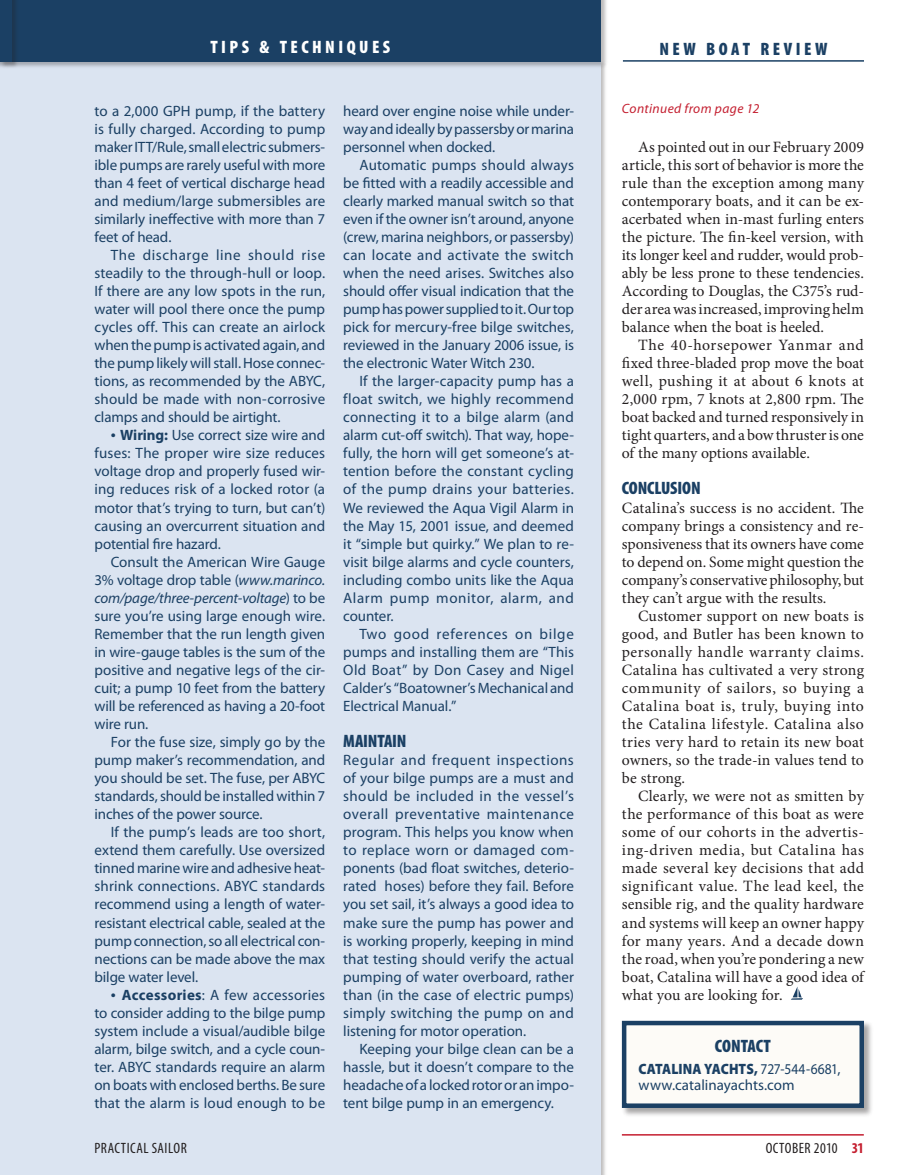
<style>
.page{position:relative;width:918px;height:1175px;background:#fff}
.page>*{position:absolute;margin:0;border:0;box-sizing:border-box;transform-origin:0 0}
.t1{font:900 condensed 18px "Myriad Pro";color:#1b4064}
.t2{font:900 condensed 18px "Myriad Pro";letter-spacing:.19em;color:#fff}
.t3{font:900 condensed 18px "Myriad Pro";letter-spacing:.195em;color:#1b4064}
.t4{font:15.75px/18px "Minion Pro";color:#231f20;text-align:justify}
.t5{font:15px/18px "Myriad Pro";letter-spacing:-.005em;color:#1b4064;text-align:justify}
.t6{font:15px/16px "Myriad Pro";letter-spacing:-.005em;color:#1b4064;scale:.9 1}
.t7{font:condensed 15px "Myriad Pro";letter-spacing:.03em;color:#231f20}
.t8{font:italic 13.5px "Myriad Pro";letter-spacing:.03em;color:#c41f30}
.s1{font-size:18px}
.s2{font-weight:700}
.s3{font-style:italic}
.s4{font-weight:900}
.s5{font-weight:700;color:#c41f30}
</style>
<div class="page">
<hr style="left:623px;top:60px;width:241px;height:2px;background:#1b4064">
<div style="left:0;top:62px;width:600px;height:1112px;background:#dbe4f1"></div>
<div style="left:0;top:0;width:608px;height:69px;background:#231f20;opacity:.3"></div>
<div style="left:0;top:0;width:601px;height:62px;background:#1b4064"></div>
<hr style="left:622px;top:1134px;width:242px;height:1px;background:#c41f30">
<div style="left:0;top:0;width:20px;height:69px;background:#231f20;opacity:.3"></div>
<div style="left:0;top:0;width:12px;height:62px;background:#1b4064"></div>
<div style="left:620px;top:1019px;width:254px;height:99px;background:#231f20;opacity:.4"></div>
<div style="left:624px;top:1023px;width:238px;height:82px;background:#fdfbf7"></div>
<div style="left:622px;top:1020px;width:242px;height:87px;border:4px solid #1b4064"></div>
<svg style="left:791px;top:986px;width:12px;height:13px"></svg>
<p class="t2" style="left:210px;top:35px;width:181px">TIPS &amp; TECHNIQUES</p>
<p class="t3" style="left:659px;top:38px;width:169px">NEW BOAT REVIEW</p>
<p class="t5" style="left:94px;top:101px;width:232px">to a 2,000 GPH pump, if the battery is fully charged. According to pump maker ITT/Rule, small electric submers&shy;ible pumps are rarely useful with more than 4 feet of vertical discharge head and medium/large submersibles are similarly ineffective with more than 7 feet of head.</p>
<p class="t5" style="left:94px;top:246px;width:232px;text-indent:16px">The discharge line should rise steadily to the through-hull or loop.<br>If there are any low spots in the run, water will pool there once the pump cycles off. This can create an airlock when the pump is activated again, and the pump likely will stall. Hose connec&shy;tions, as recommended by the ABYC, should be made with non-corrosive clamps and should be airtight.</p>
<p class="t5" style="left:94px;top:426px;width:232px;text-indent:16px"><span class="s1">•</span> <span class="s2">Wiring:</span> Use correct size wire and fuses: The proper wire size reduces voltage drop and properly fused wir&shy;ing reduces risk of a locked rotor (a motor that’s trying to turn, but can’t) causing an overcurrent situation and potential fire hazard.</p>
<p class="t5" style="left:94px;top:552px;width:232px;text-indent:16px">Consult the American Wire Gauge 3% voltage drop table (<span class="s3">www.marinco. com/page/three-percent-voltage</span>) to be sure you’re using large enough wire.<br>Remember that the run length given in wire-gauge tables is the sum of the positive and negative legs of the cir&shy;cuit; a pump 10 feet from the battery will be referenced as having a 20-foot wire run.</p>
<p class="t5" style="left:94px;top:733px;width:232px;text-indent:16px">For the fuse size, simply go by the pump maker’s recommendation, and you should be set. The fuse, per ABYC standards, should be installed within 7 inches of the power source.</p>
<p class="t5" style="left:94px;top:823px;width:232px;text-indent:16px">If the pump’s leads are too short, extend them carefully. Use oversized tinned marine wire and adhesive heat&shy;shrink connections. ABYC standards recommend using a length of water&shy;resistant electrical cable, sealed at the pump connection, so all electrical con&shy;nections can be made above the max bilge water level.</p>
<p class="t5" style="left:94px;top:985px;width:232px;text-indent:16px"><span class="s1">•</span> <span class="s2">Accessories</span>: A few accessories to consider adding to the bilge pump system include a visual/audible bilge alarm, bilge switch, and a cycle coun&shy;ter. ABYC standards require an alarm on boats with enclosed berths. Be sure that the alarm is loud enough to be</p>
<p class="t8" style="left:622px;top:100px;width:139px">Continued from page 12</p>
<p class="t4" style="left:622px;top:138px;width:244px;text-indent:16px">As pointed out in our February 2009 article, this sort of behavior is more the rule than the exception among many contemporary boats, and it can be ex&shy;acerbated when in-mast furling enters the picture. The fin-keel version, with its longer keel and rudder, would prob&shy;ably be less prone to these tendencies.<br>According to Douglas, the C375’s rud&shy;der area was increased, improving helm balance when the boat is heeled.</p>
<p class="t4" style="left:622px;top:336px;width:244px;text-indent:16px">The 40-horsepower Yanmar and fixed three-bladed prop move the boat well, pushing it at about 6 knots at 2,000 rpm, 7 knots at 2,800 rpm. The boat backed and turned responsively in tight quarters, and a bow thruster is one of the many options available.</p>
<p class="t1" style="left:622px;top:477px;width:80px">CONCLUSION</p>
<p class="t4" style="left:622px;top:498px;width:244px">Catalina’s success is no accident. The company brings a consistency and re&shy;sponsiveness that its owners have come to depend on. Some might question the company’s conservative philosophy, but they can’t argue with the results.</p>
<p class="t4" style="left:622px;top:607px;width:244px;text-indent:16px">Customer support on new boats is good, and Butler has been known to personally handle warranty claims.<br>Catalina has cultivated a very strong community of sailors, so buying a Catalina boat is, truly, buying into the Catalina lifestyle. Catalina also tries very hard to retain its new boat owners, so the trade-in values tend to be strong.</p>
<p class="t4" style="left:622px;top:787px;width:244px;text-indent:16px">Clearly, we were not as smitten by the performance of this boat as were some of our cohorts in the advertis&shy;ing-driven media, but Catalina has made several key decisions that add significant value. The lead keel, the sensible rig, and the quality hardware and systems will keep an owner happy for many years. And a decade down the road, when you’re pondering a new boat, Catalina will have a good idea of what you are looking for.</p>
<p class="t5" style="left:343px;top:101px;width:232px">heard over engine noise while under&shy;way and ideally by passersby or marina personnel when docked.</p>
<p class="t5" style="left:343px;top:155px;width:232px;text-indent:16px">Automatic pumps should always be fitted with a readily accessible and clearly marked manual switch so that even if the owner isn’t around, anyone (crew, marina neighbors, or passersby) can locate and activate the switch when the need arises. Switches also should offer visual indication that the pump has power supplied to it. Our top pick for mercury-free bilge switches, reviewed in the January 2006 issue, is the electronic Water Witch 230.</p>
<p class="t5" style="left:343px;top:372px;width:232px;text-indent:16px">If the larger-capacity pump has a float switch, we highly recommend connecting it to a bilge alarm (and alarm cut-off switch). That way, hope&shy;fully, the horn will get someone’s at&shy;tention before the constant cycling of the pump drains your batteries.<br>We reviewed the Aqua Vigil Alarm in the May 15, 2001 issue, and deemed it “simple but quirky.” We plan to re&shy;visit bilge alarms and cycle counters, including combo units like the Aqua Alarm pump monitor, alarm, and counter.</p>
<p class="t5" style="left:343px;top:624px;width:232px;text-indent:16px">Two good references on bilge pumps and installing them are “This Old Boat” by Don Casey and Nigel Calder’s “Boatowner’s Mechanical and Electrical Manual.”</p>
<p class="t1" style="left:343px;top:729px;width:9px">MAINTAIN</p>
<p class="t5" style="left:343px;top:751px;width:232px">Regular and frequent inspections of your bilge pumps are a must and should be included in the vessel’s overall preventative maintenance program. This helps you know when to replace worn or damaged com&shy;ponents (bad float switches, deterio&shy;rated hoses) before they fail. Before you set sail, it’s always a good idea to make sure the pump has power and is working properly, keeping in mind that testing should verify the actual pumping of water overboard, rather than (in the case of electric pumps) simply switching the pump on and listening for motor operation.</p>
<p class="t5" style="left:343px;top:1039px;width:232px;text-indent:16px">Keeping your bilge clean can be a hassle, but it doesn’t compare to the headache of a locked rotor or an impo&shy;tent bilge pump in an emergency.</p>
<p class="t1" style="left:715px;top:1034px;width:58px">CONTACT</p>
<p class="t6" style="left:639px;top:1060px;width:226px"><span class="s4">CATALINA YACHTS,</span> 727-544-6681, www.catalinayachts.com</p>
<p class="t7" style="left:94px;top:1138px;width:94px">PRACTICAL SAILOR</p>
<p class="t7" style="left:766px;top:1138px;width:100px">OCTOBER 2010 <span class="s5">31</span></p>
</div>
